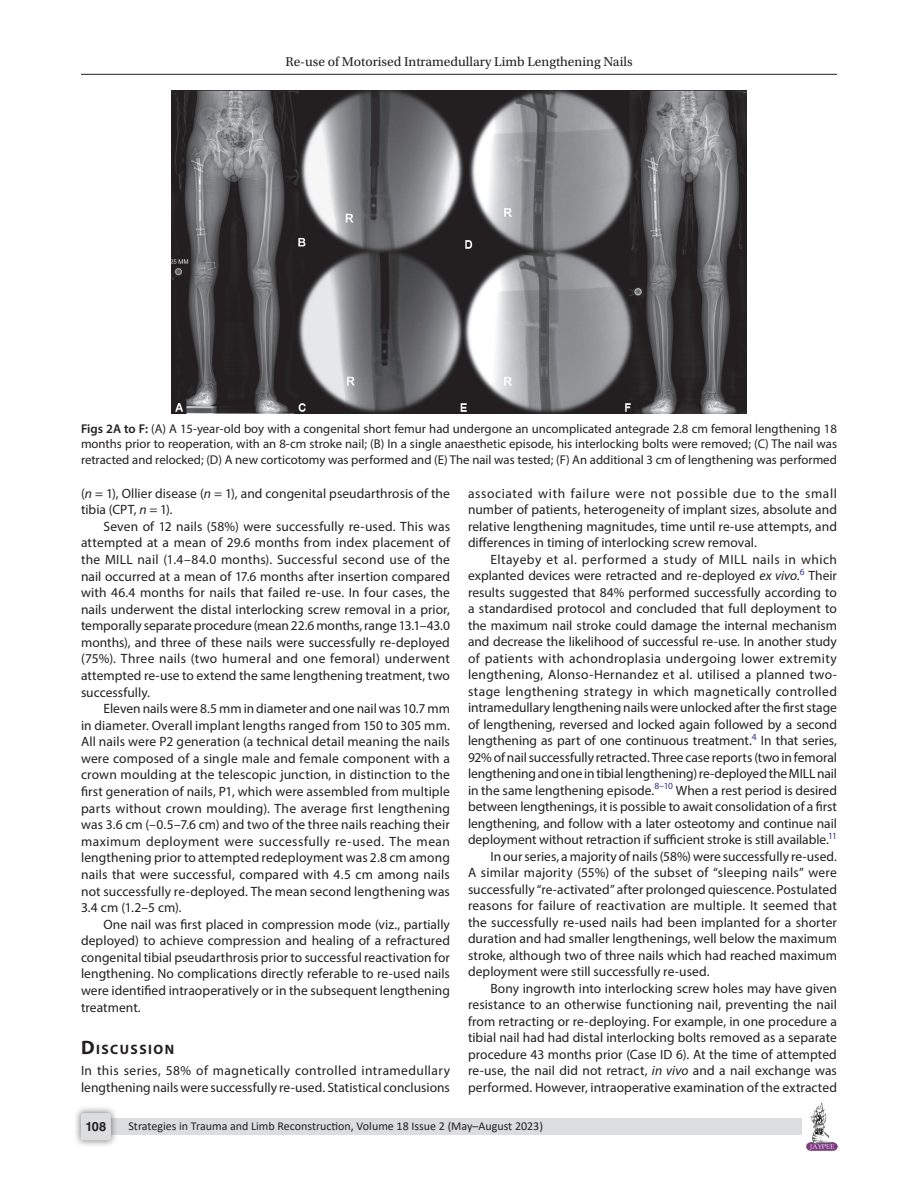
<style>
.page{position:relative;width:918px;height:1188px;background:#fff}
.page>*{position:absolute;margin:0;border:0;box-sizing:border-box;transform-origin:0 0}
.Head-1{font:700 13.65px "Myriad Pro";letter-spacing:.105em;color:#231f20}
.Para-Indent{font:13.5px/16.5px "Myriad Pro";letter-spacing:.005em;color:#231f20;text-align:justify}
.Para-NoIndent{font:13.5px/16.5px "Myriad Pro";letter-spacing:.005em;color:#231f20}
.t1{font:13.5px "Utopia Std";color:#231f20}
.FigCaption{font:12.75px/15.3px "Myriad Pro";color:#231f20;text-align:justify}
.t2{font:700 12.75px "Helvetica LT Std";color:#231f20}
.t3{font:12px "Calibri";color:#231f20}
.s1{font-weight:600}
.s2{font-style:italic}
.s3{font-size:19.5px}
</style>
<div class="page">
<hr style="left:81px;top:74px;width:756px;height:1px;background:#231f20">
<img style="left:807px;top:1103px;width:30px;height:48px">
<div style="left:96px;top:1119px;width:706px;height:16px;background:#dcdddf"></div>
<div style="left:73px;top:1106px;width:45px;height:41px;background:#231f20;opacity:.61"></div>
<div style="left:81px;top:1113px;width:30px;height:27px;background:#dcdddf;border-radius:2px"></div>
<img style="left:171px;top:90px;width:576px;height:324px">
<p class="t1" style="left:285px;top:55px;width:349px">Re-use of Motorised Intramedullary Limb Lengthening Nails</p>
<p class="FigCaption" style="left:81px;top:421px;width:758px"><span class="s1">Figs 2A to F:</span> (A) A 15-year-old boy with a congenital short femur had undergone an uncomplicated antegrade 2.8 cm femoral lengthening 18 months prior to reoperation, with an 8-cm stroke nail; (B) In a single anaesthetic episode, his interlocking bolts were removed; (C) The nail was retracted and relocked; (D) A new corticotomy was performed and (E) The nail was tested; (F) An additional 3 cm of lengthening was performed</p>
<p class="Para-NoIndent" style="left:81px;top:485px;width:370px">(<span class="s2">n</span> = 1), Ollier disease (<span class="s2">n</span> = 1), and congenital pseudarthrosis of the tibia (CPT, <span class="s2">n</span> = 1).</p>
<p class="Para-Indent" style="left:81px;top:518px;width:371px;text-indent:22px">Seven of 12 nails (58%) were successfully re-used. This was attempted at a mean of 29.6 months from index placement of the MILL nail (1.4–84.0 months). Successful second use of the nail occurred at a mean of 17.6 months after insertion compared with 46.4 months for nails that failed re-use. In four cases, the nails underwent the distal interlocking screw removal in a prior, temporally separate procedure (mean 22.6 months, range 13.1–43.0 months), and three of these nails were successfully re-deployed (75%). Three nails (two humeral and one femoral) underwent attempted re-use to extend the same lengthening treatment, two successfully.</p>
<p class="Para-Indent" style="left:81px;top:700px;width:371px;text-indent:22px">Eleven nails were 8.5 mm in diameter and one nail was 10.7 mm in diameter. Overall implant lengths ranged from 150 to 305 mm.<br>All nails were P2 generation (a technical detail meaning the nails were composed of a single male and female component with a crown moulding at the telescopic junction, in distinction to the first generation of nails, P1, which were assembled from multiple parts without crown moulding). The average first lengthening was 3.6 cm (–0.5–7.6 cm) and two of the three nails reaching their maximum deployment were successfully re-used. The mean lengthening prior to attempted redeployment was 2.8 cm among nails that were successful, compared with 4.5 cm among nails not successfully re-deployed. The mean second lengthening was 3.4 cm (1.2–5 cm).</p>
<p class="Para-Indent" style="left:81px;top:916px;width:371px;text-indent:22px">One nail was first placed in compression mode (viz., partially deployed) to achieve compression and healing of a refractured congenital tibial pseudarthrosis prior to successful reactivation for lengthening. No complications directly referable to re-used nails were identified intraoperatively or in the subsequent lengthening treatment.</p>
<p class="Head-1" style="left:81px;top:1041px;width:95px"><span class="s3">D</span>ISCUSSION</p>
<p class="Para-NoIndent" style="left:81px;top:1062px;width:371px">In this series, 58% of magnetically controlled intramedullary lengthening nails were successfully re-used. Statistical conclusions</p>
<p class="Para-NoIndent" style="left:468px;top:485px;width:371px;text-align:justify">associated with failure were not possible due to the small number of patients, heterogeneity of implant sizes, absolute and relative lengthening magnitudes, time until re-use attempts, and differences in timing of interlocking screw removal.</p>
<p class="Para-Indent" style="left:468px;top:551px;width:371px;text-indent:22px">Eltayeby et al. performed a study of MILL nails in which explanted devices were retracted and re-deployed <span class="s2">ex vivo</span>.<sup>6</sup> Their results suggested that 84% performed successfully according to a standardised protocol and concluded that full deployment to the maximum nail stroke could damage the internal mechanism and decrease the likelihood of successful re-use. In another study of patients with achondroplasia undergoing lower extremity lengthening, Alonso-Hernandez et al. utilised a planned two&shy;stage lengthening strategy in which magnetically controlled intramedullary lengthening nails were unlocked after the first stage of lengthening, reversed and locked again followed by a second lengthening as part of one continuous treatment.<sup>4</sup> In that series, 92% of nail successfully retracted. Three case reports (two in femoral lengthening and one in tibial lengthening) re-deployed the MILL nail in the same lengthening episode.<sup>8–10</sup> When a rest period is desired between lengthenings, it is possible to await consolidation of a first lengthening, and follow with a later osteotomy and continue nail deployment without retraction if sufficient stroke is still available.<sup>11</sup></p>
<p class="Para-Indent" style="left:468px;top:848px;width:371px;text-indent:22px">In our series, a majority of nails (58%) were successfully re-used.<br>A similar majority (55%) of the subset of “sleeping nails” were successfully “re-activated” after prolonged quiescence. Postulated reasons for failure of reactivation are multiple. It seemed that the successfully re-used nails had been implanted for a shorter duration and had smaller lengthenings, well below the maximum stroke, although two of three nails which had reached maximum deployment were still successfully re-used.</p>
<p class="Para-Indent" style="left:468px;top:980px;width:371px;text-indent:22px">Bony ingrowth into interlocking screw holes may have given resistance to an otherwise functioning nail, preventing the nail from retracting or re-deploying. For example, in one procedure a tibial nail had had distal interlocking bolts removed as a separate procedure 43 months prior (Case ID 6). At the time of attempted re-use, the nail did not retract, <span class="s2">in vivo</span> and a nail exchange was performed. However, intraoperative examination of the extracted</p>
<p class="t2" style="left:86px;top:1119px;width:22px">108</p>
<p class="t3" style="left:128px;top:1117px;width:416px">Strategies in Trauma and Limb Reconstruction, Volume 18 Issue 2 (May–August 2023)</p>
</div>
